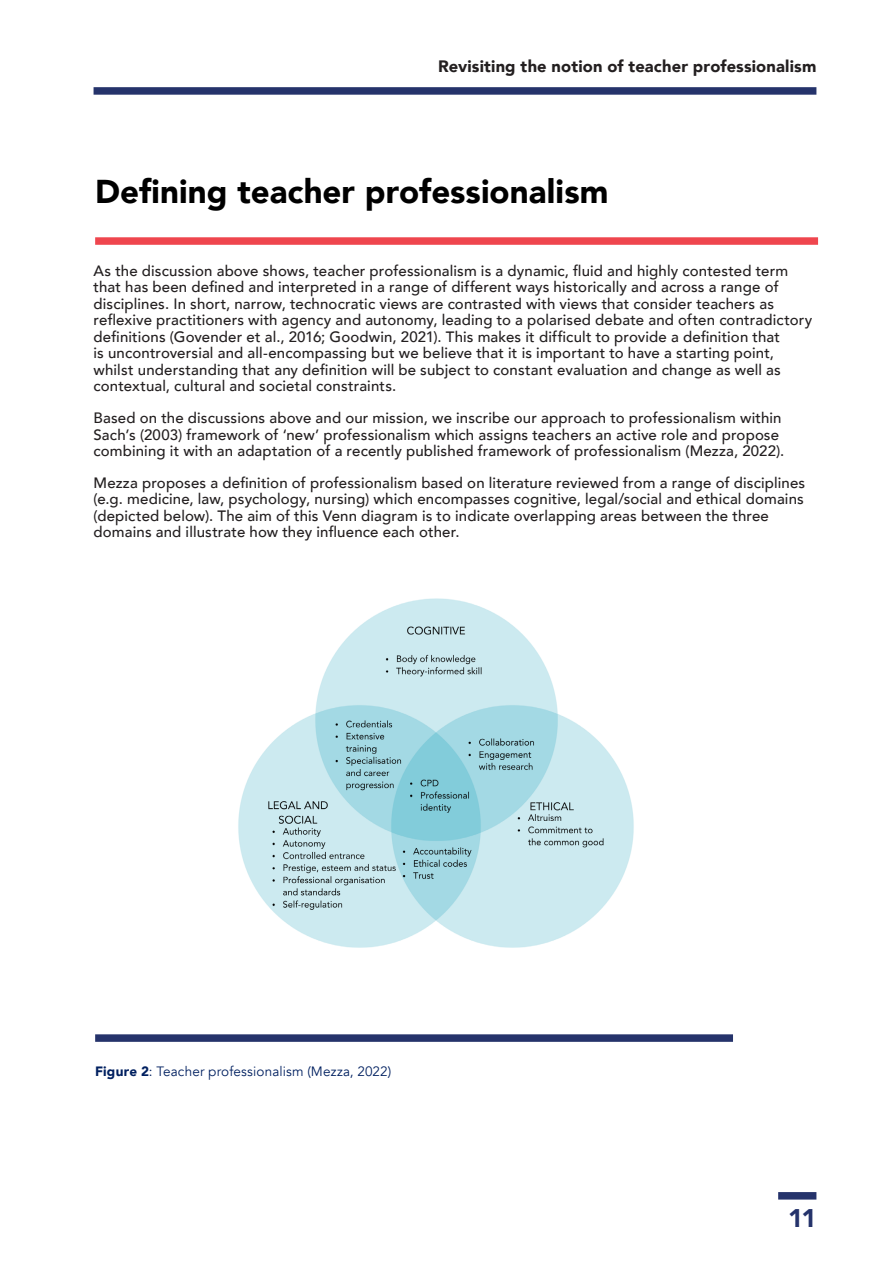
<style>
.page{position:relative;width:893px;height:1263px;background:#fff}
.page>*{position:absolute;margin:0;border:0;box-sizing:border-box;transform-origin:0 0}
._01_CHAPTER_HEADING{font:900 33px "Avenir";color:#000}
.t1{font:900 25.5px "Avenir";color:#25336b}
.t2{font:900 16.5px "Avenir";letter-spacing:.01em;color:#231f20}
.BODY_COPY{font:500 15px/16.5px "Avenir";letter-spacing:.01em;color:#231f20}
.BODY_COPY-2{font:13.5px "Avenir";letter-spacing:.01em;color:#002060}
.s1{font-weight:900}
</style>
<div class="page">
<div style="left:95px;top:237px;width:723px;height:8px;background:#ef464e"></div>
<img style="left:238px;top:598px;width:396px;height:350px">
<div style="left:95px;top:1034px;width:638px;height:8px;background:#25336b"></div>
<div style="left:778px;top:1192px;width:38px;height:7px;background:#25336b"></div>
<div style="left:94px;top:87px;width:722px;height:8px;background:#25336b"></div>
<p class="t2" style="left:438px;top:52px;width:380px">Revisiting the notion of teacher professionalism</p>
<p class="_01_CHAPTER_HEADING" style="left:95px;top:163px;width:515px">Defining teacher professionalism</p>
<p class="BODY_COPY" style="left:94px;top:262px;width:720px">As the discussion above shows, teacher professionalism is a dynamic, fluid and highly contested term that has been defined and interpreted in a range of different ways historically and across a range of disciplines. In short, narrow, technocratic views are contrasted with views that consider teachers as reflexive practitioners with agency and autonomy, leading to a polarised debate and often contradictory definitions (Govender et al., 2016; Goodwin, 2021). This makes it difficult to provide a definition that<br>is uncontroversial and all-encompassing but we believe that it is important to have a starting point, whilst understanding that any definition will be subject to constant evaluation and change as well as contextual, cultural and societal constraints.</p>
<p class="BODY_COPY" style="left:94px;top:409px;width:692px">Based on the discussions above and our mission, we inscribe our approach to professionalism within<br>Sach’s (2003) framework of ‘new’ professionalism which assigns teachers an active role and propose combining it with an adaptation of a recently published framework of professionalism (Mezza, 2022).</p>
<p class="BODY_COPY" style="left:94px;top:474px;width:713px">Mezza proposes a definition of professionalism based on literature reviewed from a range of disciplines (e.g. medicine, law, psychology, nursing) which encompasses cognitive, legal/social and ethical domains (depicted below). The aim of this Venn diagram is to indicate overlapping areas between the three domains and illustrate how they influence each other.</p>
<p class="BODY_COPY-2" style="left:95px;top:1064px;width:298px"><span class="s1">Figure 2</span>: Teacher professionalism (Mezza, 2022)</p>
<p class="t1" style="left:788px;top:1196px;width:30px">11</p>
</div>
